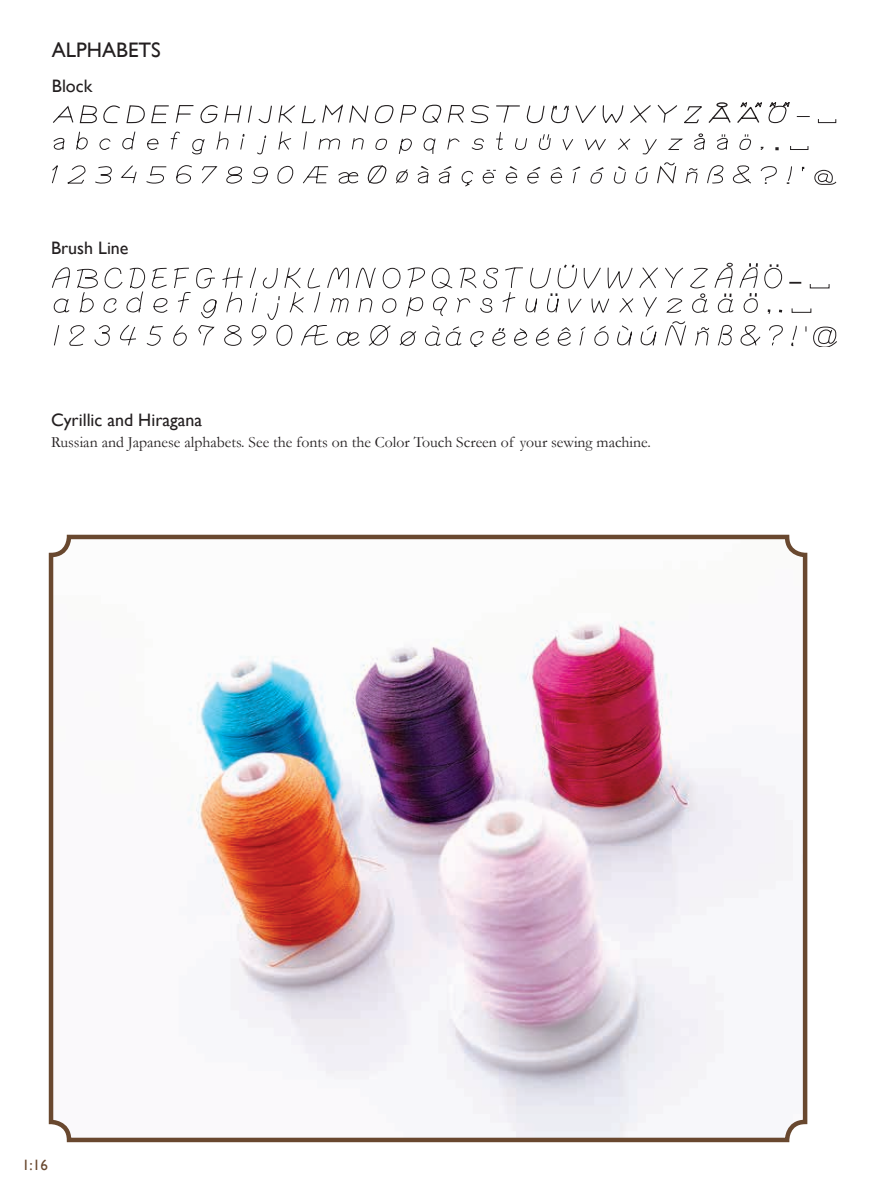
<style>
.page{position:relative;width:893px;height:1191px;background:#fff}
.page>*{position:absolute;margin:0;border:0;box-sizing:border-box;transform-origin:0 0}
.t1{font:21px "Gill Sans WGL";color:#231f20}
.t2{font:18px "Gill Sans WGL";color:#231f20}
.t3{font:15.75px "Garamond WGL";color:#231f20}
.t4{font:15px "Gill Sans WGL";color:#69482f}
</style>
<div class="page">
<svg style="left:52px;top:102px;width:784px;height:84px"></svg>
<div style="left:818px;top:119px;width:18px;height:4px;border:1px solid #231f20"></div>
<svg style="left:52px;top:263px;width:785px;height:83px"></svg>
<img style="left:54px;top:540px;width:748px;height:597px">
<div style="left:49px;top:535px;width:758px;height:607px;border:4px solid #69482f;border-radius:18px"></div>
<h1 class="t1" style="left:52px;top:36px;width:110px">ALPHABETS</h1>
<p class="t2" style="left:52px;top:73px;width:42px">Block</p>
<p class="t2" style="left:51px;top:235px;width:79px">Brush Line</p>
<p class="t2" style="left:51px;top:407px;width:153px">Cyrillic and Hiragana</p>
<p class="t3" style="left:51px;top:431px;width:601px">Russian and Japanese alphabets. See the fonts on the Color Touch Screen of your sewing machine.</p>
<p class="t4" style="left:22px;top:1154px;width:27px">1:16</p>
</div>
